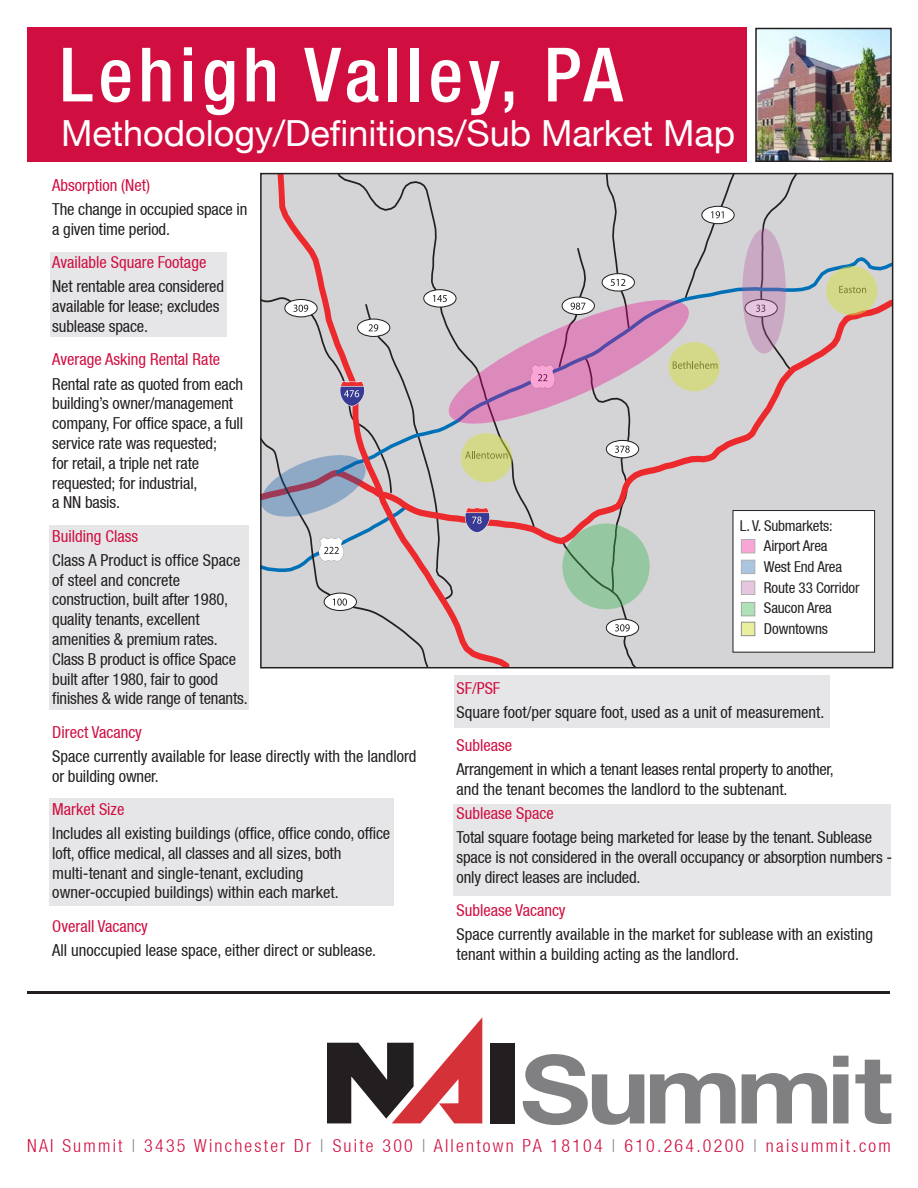
<style>
.page{position:relative;width:918px;height:1188px;background:#fff}
.page>*{position:absolute;margin:0;border:0;box-sizing:border-box;transform-origin:0 0}
.t1{font:500 condensed 75px "Helvetica Neue LT";letter-spacing:.07em;color:#fff}
.t2{font:36px "Helvetica Neue LT";color:#fff}
.t3{font:300 condensed 18px "Helvetica Neue LT";letter-spacing:.125em;color:#d10e40}
.t4{font:condensed 16.5px/19.8px "Helvetica Neue LT";letter-spacing:-.01em;color:#231f20}
.t5{font:condensed 16.5px "Helvetica Neue LT";color:#d10e40}
.t6{font:condensed 15px "Helvetica Neue LT";letter-spacing:-.01em;color:#231f20}
.s1{color:#808083}
</style>
<div class="page">
<div style="left:454px;top:804px;width:437px;height:91px;background:#e6e6e8"></div>
<div style="left:454px;top:675px;width:376px;height:53px;background:#e6e6e8"></div>
<div style="left:50px;top:798px;width:344px;height:108px;background:#e6e6e8"></div>
<div style="left:50px;top:525px;width:199px;height:185px;background:#e6e6e8"></div>
<div style="left:50px;top:253px;width:177px;height:84px;background:#e6e6e8"></div>
<div style="left:28px;top:27px;width:719px;height:135px;background:#d10e40"></div>
<img style="left:758px;top:31px;width:131px;height:128px">
<div style="left:755px;top:28px;width:137px;height:134px;border:2px solid #231f20"></div>
<div style="left:261px;top:174px;width:632px;height:494px;background:#d4d4d6"></div>
<svg style="left:805px;top:257px;width:85px;height:110px"></svg>
<div style="left:733px;top:511px;width:142px;height:141px;background:#fff"></div>
<div style="left:733px;top:510px;width:142px;height:143px;border:1px solid #231f20"></div>
<svg style="left:260px;top:174px;width:545px;height:494px"></svg>
<svg style="left:742px;top:229px;width:44px;height:125px;fill:#caa9c4"></svg>
<svg style="left:562px;top:524px;width:88px;height:85px;fill:#95c7a0"></svg>
<svg style="left:461px;top:433px;width:51px;height:49px;fill:#d4d98a"></svg>
<svg style="left:668px;top:342px;width:52px;height:49px;fill:#d4d98a"></svg>
<svg style="left:826px;top:266px;width:52px;height:49px;fill:#d4d98a"></svg>
<hr style="left:28px;top:991px;width:862px;height:3px;background:#231f20">
<div style="left:490px;top:1043px;width:25px;height:80px;background:#231f20"></div>
<svg style="left:327px;top:1018px;width:155px;height:105px"></svg>
<svg style="left:523px;top:1054px;width:121px;height:71px"></svg>
<svg style="left:650px;top:1073px;width:86px;height:50px"></svg>
<svg style="left:742px;top:1073px;width:85px;height:50px"></svg>
<svg style="left:833px;top:1056px;width:16px;height:67px"></svg>
<svg style="left:855px;top:1060px;width:36px;height:64px"></svg>
<p class="t1" style="left:60px;top:30px;width:564px">Lehigh Valley, PA</p>
<p class="t2" style="left:61px;top:112px;width:676px">Methodology/Definitions/Sub Market Map</p>
<p class="t5" style="left:52px;top:176px;width:99px">Absorption (Net)</p>
<p class="t4" style="left:52px;top:199px;width:197px">The change in occupied space in a given time period.</p>
<p class="t5" style="left:52px;top:253px;width:156px">Available Square Footage</p>
<p class="t4" style="left:52px;top:277px;width:173px">Net rentable area considered available for lease; excludes sublease space.</p>
<p class="t5" style="left:52px;top:350px;width:169px">Average Asking Rental Rate</p>
<p class="t4" style="left:52px;top:374px;width:192px">Rental rate as quoted from each building’s owner/management company, For office space, a full service rate was requested;<br>for retail, a triple net rate requested; for industrial,<br>a NN basis.</p>
<p class="t5" style="left:52px;top:526px;width:87px">Building Class</p>
<p class="t4" style="left:52px;top:550px;width:197px">Class A Product is office Space of steel and concrete construction, built after 1980, quality tenants, excellent amenities &amp; premium rates.<br>Class B product is office Space built after 1980, fair to good finishes &amp; wide range of tenants.</p>
<p class="t5" style="left:52px;top:722px;width:91px">Direct Vacancy</p>
<p class="t4" style="left:52px;top:746px;width:366px">Space currently available for lease directly with the landlord or building owner.</p>
<p class="t5" style="left:52px;top:799px;width:74px">Market Size</p>
<p class="t4" style="left:52px;top:823px;width:340px">Includes all existing buildings (office, office condo, office loft, office medical, all classes and all sizes, both multi-tenant and single-tenant, excluding owner-occupied buildings) within each market.</p>
<p class="t5" style="left:52px;top:916px;width:97px">Overall Vacancy</p>
<p class="t4" style="left:52px;top:940px;width:325px">All unoccupied lease space, either direct or sublease.</p>
<p class="t6" style="left:740px;top:517px;width:94px">L. V. Submarkets:</p>
<p class="t6" style="left:764px;top:537px;width:65px">Airport Area</p>
<p class="t6" style="left:764px;top:558px;width:80px">West End Area</p>
<p class="t6" style="left:764px;top:579px;width:97px">Route 33 Corridor</p>
<p class="t6" style="left:764px;top:599px;width:69px">Saucon Area</p>
<p class="t6" style="left:764px;top:620px;width:66px">Downtowns</p>
<p class="t5" style="left:457px;top:678px;width:45px">SF/PSF</p>
<p class="t4" style="left:457px;top:702px;width:369px">Square foot/per square foot, used as a unit of measurement.</p>
<p class="t5" style="left:457px;top:736px;width:57px">Sublease</p>
<p class="t4" style="left:457px;top:760px;width:379px">Arrangement in which a tenant leases rental property to another, and the tenant becomes the landlord to the subtenant.</p>
<p class="t5" style="left:457px;top:804px;width:99px">Sublease Space</p>
<p class="t4" style="left:457px;top:828px;width:437px">Total square footage being marketed for lease by the tenant. Sublease space is not considered in the overall occupancy or absorption numbers - only direct leases are included.</p>
<p class="t5" style="left:457px;top:901px;width:110px">Sublease Vacancy</p>
<p class="t4" style="left:457px;top:925px;width:418px">Space currently available in the market for sublease with an existing tenant within a building acting as the landlord.</p>
<p class="t3" style="left:27px;top:1135px;width:865px">NAI Summit <span class="s1">|</span> 3435 Winchester Dr <span class="s1">|</span> Suite 300 <span class="s1">|</span> Allentown PA 18104 <span class="s1">|</span> 610.264.0200 <span class="s1">|</span> naisummit.com</p>
</div>
